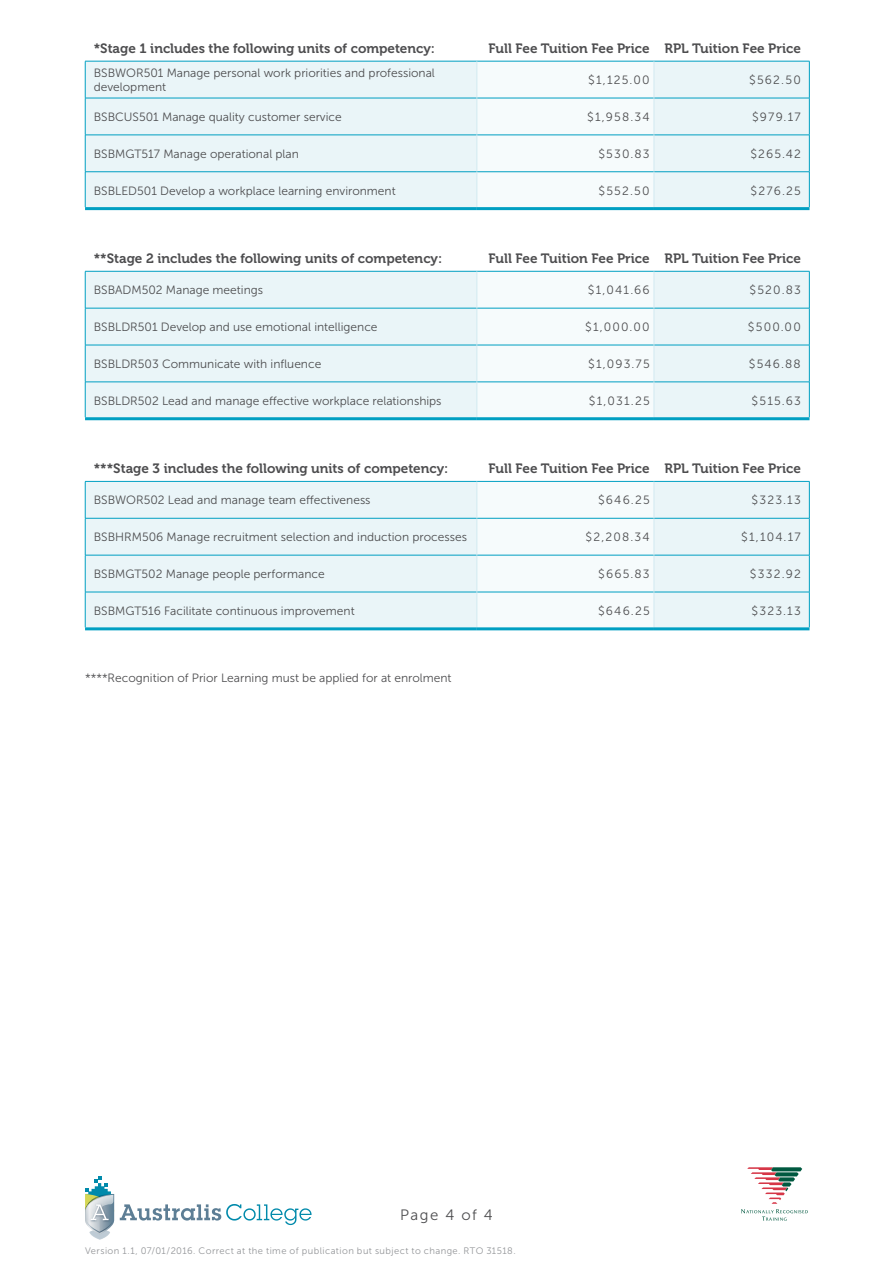
<style>
.page{position:relative;width:893px;height:1263px;background:#fff}
.page>*{position:absolute;margin:0;border:0;box-sizing:border-box;transform-origin:0 0}
.t1{font:15px "Museo Sans 300";letter-spacing:.1em;color:#4d4d4f}
.t2{font:13.5px "Museo 700";color:#4d4d4f}
.t3{font:12px/14.4px "Museo Sans 300";color:#4d4d4f}
.t4{font:9.45px "Museo Sans 300";letter-spacing:.045em;color:#939598}
</style>
<div class="page">
<svg style="left:85px;top:1177px;width:29px;height:63px"></svg>
<svg style="left:120px;top:1204px;width:192px;height:21px"></svg>
<svg style="left:741px;top:1167px;width:67px;height:54px"></svg>
<svg style="left:85px;top:60px;width:724px;height:147px"></svg>
<hr style="left:85px;top:61px;width:392px;height:1px;background:#009fc2">
<hr style="left:85px;top:61px;width:1px;height:37px;background:#009fc2">
<hr style="left:477px;top:61px;width:177px;height:1px;background:#009fc2">
<hr style="left:654px;top:61px;width:155px;height:1px;background:#009fc2">
<hr style="left:809px;top:61px;width:1px;height:37px;background:#009fc2">
<hr style="left:85px;top:98px;width:392px;height:1px;background:#009fc2">
<hr style="left:85px;top:98px;width:1px;height:37px;background:#009fc2">
<hr style="left:477px;top:98px;width:177px;height:1px;background:#009fc2">
<hr style="left:654px;top:98px;width:155px;height:1px;background:#009fc2">
<hr style="left:809px;top:98px;width:1px;height:37px;background:#009fc2">
<hr style="left:85px;top:135px;width:392px;height:1px;background:#009fc2">
<hr style="left:85px;top:135px;width:1px;height:37px;background:#009fc2">
<hr style="left:477px;top:135px;width:177px;height:1px;background:#009fc2">
<hr style="left:654px;top:135px;width:155px;height:1px;background:#009fc2">
<hr style="left:809px;top:135px;width:1px;height:37px;background:#009fc2">
<hr style="left:85px;top:171px;width:392px;height:1px;background:#009fc2">
<hr style="left:85px;top:172px;width:1px;height:35px;background:#009fc2">
<hr style="left:477px;top:171px;width:177px;height:1px;background:#009fc2">
<hr style="left:654px;top:171px;width:155px;height:1px;background:#009fc2">
<hr style="left:809px;top:172px;width:1px;height:35px;background:#009fc2">
<hr style="left:477px;top:61px;width:1px;height:37px;background:#d1eaf1">
<hr style="left:654px;top:61px;width:1px;height:37px;background:#d1eaf1">
<hr style="left:477px;top:98px;width:1px;height:37px;background:#d1eaf1">
<hr style="left:654px;top:98px;width:1px;height:37px;background:#d1eaf1">
<hr style="left:477px;top:135px;width:1px;height:37px;background:#d1eaf1">
<hr style="left:654px;top:135px;width:1px;height:37px;background:#d1eaf1">
<hr style="left:477px;top:172px;width:1px;height:35px;background:#d1eaf1">
<hr style="left:654px;top:172px;width:1px;height:35px;background:#d1eaf1">
<hr style="left:85px;top:207px;width:392px;height:3px;background:#009fc2">
<hr style="left:477px;top:207px;width:177px;height:3px;background:#009fc2">
<hr style="left:654px;top:207px;width:155px;height:3px;background:#009fc2">
<svg style="left:85px;top:270px;width:724px;height:147px"></svg>
<hr style="left:85px;top:271px;width:392px;height:1px;background:#009fc2">
<hr style="left:85px;top:271px;width:1px;height:37px;background:#009fc2">
<hr style="left:477px;top:271px;width:177px;height:1px;background:#009fc2">
<hr style="left:654px;top:271px;width:155px;height:1px;background:#009fc2">
<hr style="left:809px;top:271px;width:1px;height:37px;background:#009fc2">
<hr style="left:85px;top:308px;width:392px;height:1px;background:#009fc2">
<hr style="left:85px;top:308px;width:1px;height:37px;background:#009fc2">
<hr style="left:477px;top:308px;width:177px;height:1px;background:#009fc2">
<hr style="left:654px;top:308px;width:155px;height:1px;background:#009fc2">
<hr style="left:809px;top:308px;width:1px;height:37px;background:#009fc2">
<hr style="left:85px;top:345px;width:392px;height:1px;background:#009fc2">
<hr style="left:85px;top:345px;width:1px;height:37px;background:#009fc2">
<hr style="left:477px;top:345px;width:177px;height:1px;background:#009fc2">
<hr style="left:654px;top:345px;width:155px;height:1px;background:#009fc2">
<hr style="left:809px;top:345px;width:1px;height:37px;background:#009fc2">
<hr style="left:85px;top:382px;width:392px;height:1px;background:#009fc2">
<hr style="left:85px;top:382px;width:1px;height:35px;background:#009fc2">
<hr style="left:477px;top:382px;width:177px;height:1px;background:#009fc2">
<hr style="left:654px;top:382px;width:155px;height:1px;background:#009fc2">
<hr style="left:809px;top:382px;width:1px;height:35px;background:#009fc2">
<hr style="left:477px;top:271px;width:1px;height:37px;background:#d1eaf1">
<hr style="left:654px;top:271px;width:1px;height:37px;background:#d1eaf1">
<hr style="left:477px;top:308px;width:1px;height:37px;background:#d1eaf1">
<hr style="left:654px;top:308px;width:1px;height:37px;background:#d1eaf1">
<hr style="left:477px;top:345px;width:1px;height:37px;background:#d1eaf1">
<hr style="left:654px;top:345px;width:1px;height:37px;background:#d1eaf1">
<hr style="left:477px;top:382px;width:1px;height:35px;background:#d1eaf1">
<hr style="left:654px;top:382px;width:1px;height:35px;background:#d1eaf1">
<hr style="left:85px;top:417px;width:392px;height:3px;background:#009fc2">
<hr style="left:477px;top:417px;width:177px;height:3px;background:#009fc2">
<hr style="left:654px;top:417px;width:155px;height:3px;background:#009fc2">
<svg style="left:85px;top:480px;width:724px;height:147px"></svg>
<hr style="left:85px;top:481px;width:392px;height:1px;background:#009fc2">
<hr style="left:85px;top:482px;width:1px;height:36px;background:#009fc2">
<hr style="left:477px;top:481px;width:177px;height:1px;background:#009fc2">
<hr style="left:654px;top:481px;width:155px;height:1px;background:#009fc2">
<hr style="left:809px;top:482px;width:1px;height:36px;background:#009fc2">
<hr style="left:85px;top:518px;width:392px;height:1px;background:#009fc2">
<hr style="left:85px;top:518px;width:1px;height:37px;background:#009fc2">
<hr style="left:477px;top:518px;width:177px;height:1px;background:#009fc2">
<hr style="left:654px;top:518px;width:155px;height:1px;background:#009fc2">
<hr style="left:809px;top:518px;width:1px;height:37px;background:#009fc2">
<hr style="left:85px;top:555px;width:392px;height:1px;background:#009fc2">
<hr style="left:85px;top:555px;width:1px;height:37px;background:#009fc2">
<hr style="left:477px;top:555px;width:177px;height:1px;background:#009fc2">
<hr style="left:654px;top:555px;width:155px;height:1px;background:#009fc2">
<hr style="left:809px;top:555px;width:1px;height:37px;background:#009fc2">
<hr style="left:85px;top:592px;width:392px;height:1px;background:#009fc2">
<hr style="left:85px;top:592px;width:1px;height:35px;background:#009fc2">
<hr style="left:477px;top:592px;width:177px;height:1px;background:#009fc2">
<hr style="left:654px;top:592px;width:155px;height:1px;background:#009fc2">
<hr style="left:809px;top:592px;width:1px;height:35px;background:#009fc2">
<hr style="left:477px;top:482px;width:1px;height:36px;background:#d1eaf1">
<hr style="left:654px;top:482px;width:1px;height:36px;background:#d1eaf1">
<hr style="left:477px;top:518px;width:1px;height:37px;background:#d1eaf1">
<hr style="left:654px;top:518px;width:1px;height:37px;background:#d1eaf1">
<hr style="left:477px;top:555px;width:1px;height:37px;background:#d1eaf1">
<hr style="left:654px;top:555px;width:1px;height:37px;background:#d1eaf1">
<hr style="left:477px;top:592px;width:1px;height:35px;background:#d1eaf1">
<hr style="left:654px;top:592px;width:1px;height:35px;background:#d1eaf1">
<hr style="left:85px;top:627px;width:392px;height:3px;background:#009fc2">
<hr style="left:477px;top:627px;width:177px;height:3px;background:#009fc2">
<hr style="left:654px;top:627px;width:155px;height:3px;background:#009fc2">
<p class="t2" style="left:94px;top:40px;width:343px">*Stage 1 includes the following units of competency:</p>
<p class="t2" style="left:488px;top:40px;width:314px">Full Fee Tuition Fee Price RPL Tuition Fee Price</p>
<p class="t3" style="left:94px;top:66px;width:343px">BSBWOR501 Manage personal work priorities and professional development</p>
<p class="t3" style="left:588px;top:73px;width:63px">$1,125.00</p>
<p class="t3" style="left:749px;top:73px;width:53px">$562.50</p>
<p class="t3" style="left:94px;top:110px;width:250px">BSBCUS501 Manage quality customer service</p>
<p class="t3" style="left:587px;top:110px;width:64px">$1,958.34</p>
<p class="t3" style="left:752px;top:110px;width:50px">$979.17</p>
<p class="t3" style="left:94px;top:147px;width:207px">BSBMGT517 Manage operational plan</p>
<p class="t3" style="left:598px;top:147px;width:53px">$530.83</p>
<p class="t3" style="left:750px;top:147px;width:52px">$265.42</p>
<p class="t3" style="left:94px;top:183px;width:303px">BSBLED501 Develop a workplace learning environment</p>
<p class="t3" style="left:598px;top:183px;width:53px">$552.50</p>
<p class="t3" style="left:750px;top:183px;width:52px">$276.25</p>
<p class="t2" style="left:94px;top:251px;width:350px">**Stage 2 includes the following units of competency:</p>
<p class="t2" style="left:488px;top:251px;width:314px">Full Fee Tuition Fee Price RPL Tuition Fee Price</p>
<p class="t3" style="left:94px;top:283px;width:171px">BSBADM502 Manage meetings</p>
<p class="t3" style="left:588px;top:283px;width:63px">$1,041.66</p>
<p class="t3" style="left:749px;top:283px;width:53px">$520.83</p>
<p class="t3" style="left:94px;top:320px;width:285px">BSBLDR501 Develop and use emotional intelligence</p>
<p class="t3" style="left:585px;top:320px;width:66px">$1,000.00</p>
<p class="t3" style="left:748px;top:320px;width:54px">$500.00</p>
<p class="t3" style="left:94px;top:357px;width:229px">BSBLDR503 Communicate with influence</p>
<p class="t3" style="left:588px;top:357px;width:63px">$1,093.75</p>
<p class="t3" style="left:749px;top:357px;width:54px">$546.88</p>
<p class="t3" style="left:94px;top:394px;width:349px">BSBLDR502 Lead and manage effective workplace relationships</p>
<p class="t3" style="left:589px;top:394px;width:62px">$1,031.25</p>
<p class="t3" style="left:752px;top:394px;width:51px">$515.63</p>
<p class="t2" style="left:94px;top:461px;width:356px">***Stage 3 includes the following units of competency:</p>
<p class="t2" style="left:488px;top:461px;width:314px">Full Fee Tuition Fee Price RPL Tuition Fee Price</p>
<p class="t3" style="left:94px;top:493px;width:278px">BSBWOR502 Lead and manage team effectiveness</p>
<p class="t3" style="left:598px;top:493px;width:53px">$646.25</p>
<p class="t3" style="left:751px;top:493px;width:51px">$323.13</p>
<p class="t3" style="left:94px;top:530px;width:375px">BSBHRM506 Manage recruitment selection and induction processes</p>
<p class="t3" style="left:585px;top:530px;width:66px">$2,208.34</p>
<p class="t3" style="left:741px;top:530px;width:61px">$1,104.17</p>
<p class="t3" style="left:94px;top:567px;width:232px">BSBMGT502 Manage people performance</p>
<p class="t3" style="left:598px;top:567px;width:53px">$665.83</p>
<p class="t3" style="left:750px;top:567px;width:52px">$332.92</p>
<p class="t3" style="left:94px;top:604px;width:262px">BSBMGT516 Facilitate continuous improvement</p>
<p class="t3" style="left:598px;top:604px;width:53px">$646.25</p>
<p class="t3" style="left:751px;top:604px;width:51px">$323.13</p>
<p class="t3" style="left:85px;top:671px;width:368px">****Recognition of Prior Learning must be applied for at enrolment</p>
<p class="t1" style="left:400px;top:1207px;width:94px">Page 4 of 4</p>
<p class="t4" style="left:85px;top:1245px;width:432px">Version 1.1, 07/01/2016. Correct at the time of publication but subject to change. RTO 31518.</p>
</div>
